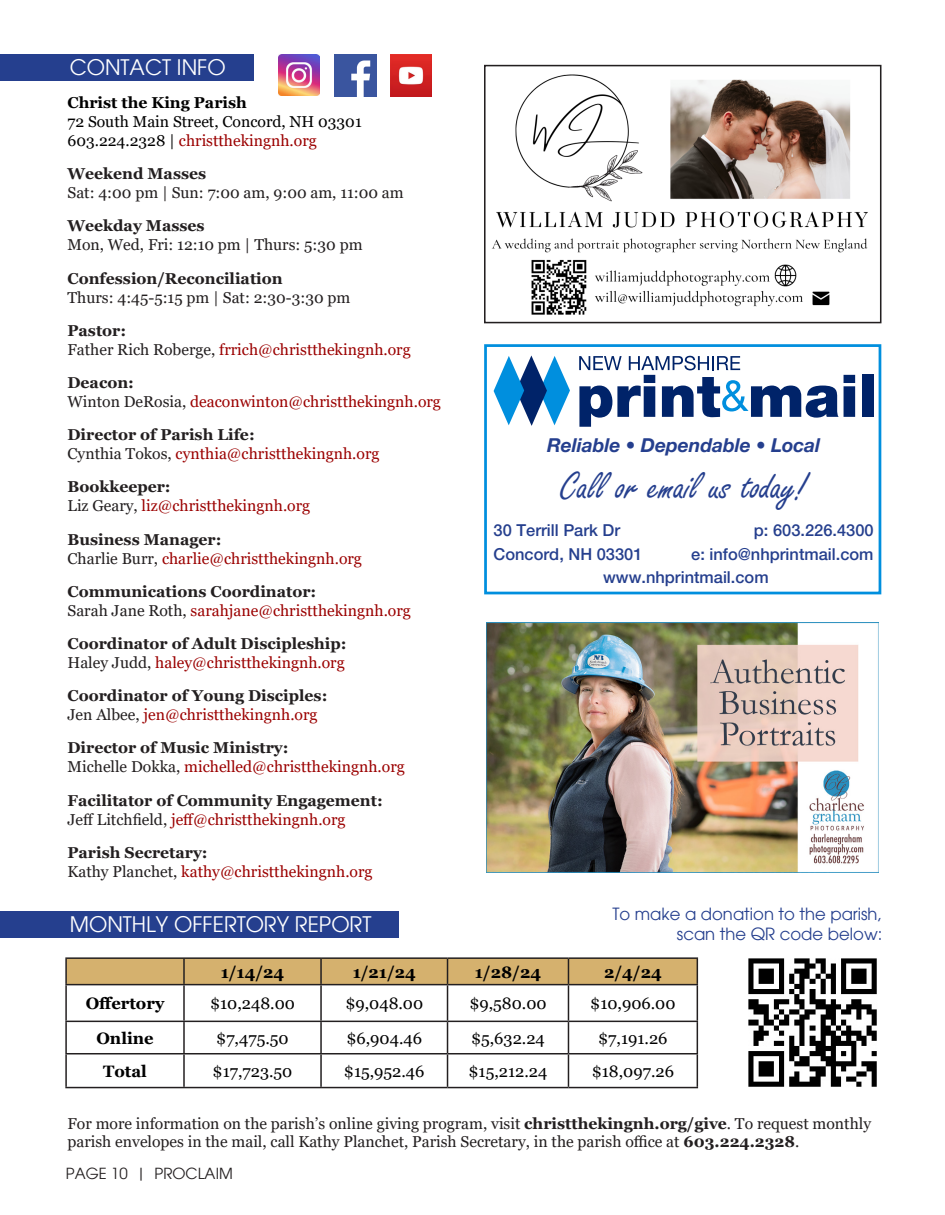
<style>
.page{position:relative;width:945px;height:1215px;background:#fff}
.page>*{position:absolute;margin:0;border:0;box-sizing:border-box;transform-origin:0 0}
.t1{font:41.25px "Freestyle Script";color:#253f8e}
.t2{font:21px "Avant Garde";color:#fff}
.t3{font:19.2px "Helvetica Neue LT 76 Bd It";color:#253f8e}
.Basic_Body{font:16.5px "Georgia";color:#000}
.t4{font:16.5px/23.4px "Helvetica Neue LT 65 Md";color:#253f8e}
.Basic_Body-2{font:700 16.5px "Georgia";color:#000}
.t5{font:16.5px "Avant Garde";color:#253f8e}
.Basic_Body-3{font:15.75px "Georgia";color:#9b0000}
.Basic_Body-4{font:15.75px/18.9px "Georgia";color:#231f20}
.Basic_Body-5{font:700 15.75px "Georgia";color:#231f20}
.Basic_Body-6{font:15.75px "Georgia";color:#000}
.Basic_Body-7{font:700 15.75px "Georgia";color:#000}
.t6{font:15px "Avant Garde";color:#231f20}
.s1{color:#000}
.s2{color:#231f20}
.s3{font-weight:700}
</style>
<div class="page">
<div style="left:0;top:54px;width:253px;height:27px;background:#253f8e"></div>
<div style="left:0;top:911px;width:398px;height:26px;background:#253f8e"></div>
<div style="left:484px;top:344px;width:397px;height:250px;border:3px solid #008fde"></div>
<div style="left:862px;top:375px;width:12px;height:42px;background:#002369"></div>
<svg style="left:579px;top:356px;width:276px;height:71px"></svg>
<svg style="left:494px;top:355px;width:76px;height:71px"></svg>
<hr style="left:65px;top:957px;width:119px;height:2px;background:#231f20">
<hr style="left:65px;top:959px;width:2px;height:25px;background:#231f20">
<hr style="left:184px;top:957px;width:137px;height:2px;background:#231f20">
<hr style="left:321px;top:957px;width:127px;height:2px;background:#231f20">
<hr style="left:448px;top:957px;width:120px;height:2px;background:#231f20">
<hr style="left:568px;top:957px;width:130px;height:2px;background:#231f20">
<svg style="left:66px;top:958px;width:632px;height:26px;background:#ccaa6a"></svg>
<hr style="left:65px;top:984px;width:119px;height:1px;background:#231f20">
<hr style="left:65px;top:985px;width:2px;height:36px;background:#231f20">
<hr style="left:184px;top:984px;width:137px;height:1px;background:#231f20">
<hr style="left:183px;top:985px;width:2px;height:36px;background:#231f20">
<hr style="left:321px;top:984px;width:127px;height:1px;background:#231f20">
<hr style="left:320px;top:985px;width:2px;height:36px;background:#231f20">
<hr style="left:448px;top:984px;width:120px;height:1px;background:#231f20">
<hr style="left:447px;top:985px;width:1px;height:36px;background:#231f20">
<hr style="left:568px;top:984px;width:130px;height:1px;background:#231f20">
<hr style="left:568px;top:985px;width:1px;height:36px;background:#231f20">
<hr style="left:697px;top:985px;width:1px;height:36px;background:#231f20">
<hr style="left:65px;top:1021px;width:119px;height:1px;background:#231f20">
<hr style="left:65px;top:1022px;width:2px;height:31px;background:#231f20">
<hr style="left:184px;top:1021px;width:137px;height:1px;background:#231f20">
<hr style="left:183px;top:1022px;width:2px;height:31px;background:#231f20">
<hr style="left:321px;top:1021px;width:127px;height:1px;background:#231f20">
<hr style="left:320px;top:1022px;width:2px;height:31px;background:#231f20">
<hr style="left:448px;top:1021px;width:120px;height:1px;background:#231f20">
<hr style="left:447px;top:1022px;width:1px;height:31px;background:#231f20">
<hr style="left:568px;top:1021px;width:130px;height:1px;background:#231f20">
<hr style="left:568px;top:1022px;width:1px;height:31px;background:#231f20">
<hr style="left:697px;top:1022px;width:1px;height:31px;background:#231f20">
<hr style="left:65px;top:1053px;width:119px;height:1px;background:#231f20">
<hr style="left:65px;top:1054px;width:2px;height:33px;background:#231f20">
<hr style="left:184px;top:1053px;width:137px;height:1px;background:#231f20">
<hr style="left:183px;top:1054px;width:2px;height:33px;background:#231f20">
<hr style="left:321px;top:1053px;width:127px;height:1px;background:#231f20">
<hr style="left:320px;top:1054px;width:2px;height:33px;background:#231f20">
<hr style="left:448px;top:1053px;width:120px;height:1px;background:#231f20">
<hr style="left:447px;top:1054px;width:1px;height:33px;background:#231f20">
<hr style="left:568px;top:1053px;width:130px;height:1px;background:#231f20">
<hr style="left:568px;top:1054px;width:1px;height:33px;background:#231f20">
<hr style="left:697px;top:1054px;width:1px;height:33px;background:#231f20">
<hr style="left:65px;top:1087px;width:119px;height:1px;background:#231f20">
<hr style="left:184px;top:1087px;width:137px;height:1px;background:#231f20">
<hr style="left:321px;top:1087px;width:127px;height:1px;background:#231f20">
<hr style="left:448px;top:1087px;width:120px;height:1px;background:#231f20">
<hr style="left:568px;top:1087px;width:130px;height:1px;background:#231f20">
<img style="left:487px;top:622px;width:392px;height:250px">
<img style="left:492px;top:74px;width:376px;height:241px">
<div style="left:484px;top:65px;width:398px;height:258px;border:2px solid #231f20"></div>
<img style="left:278px;top:54px;width:42px;height:42px">
<img style="left:391px;top:55px;width:41px;height:41px">
<img style="left:334px;top:55px;width:42px;height:41px">
<img style="left:748px;top:958px;width:129px;height:129px">
<p class="t2" style="left:70px;top:55px;width:157px">CONTACT INFO</p>
<p class="Basic_Body-7" style="left:68px;top:93px;width:181px">Christ the King Parish</p>
<p class="Basic_Body-6" style="left:68px;top:112px;width:296px">72 South Main Street, Concord, NH 03301</p>
<p class="Basic_Body-3" style="left:68px;top:131px;width:251px"><span class="s1">603.224.2328 |</span> christthekingnh.org</p>
<p class="Basic_Body-5" style="left:68px;top:164px;width:140px">Weekend Masses</p>
<p class="Basic_Body-4" style="left:68px;top:184px;width:338px">Sat: 4:00 pm | Sun: 7:00 am, 9:00 am, 11:00 am</p>
<p class="Basic_Body-5" style="left:68px;top:216px;width:139px">Weekday Masses</p>
<p class="Basic_Body-4" style="left:68px;top:236px;width:297px">Mon, Wed, Fri: 12:10 pm | Thurs: 5:30 pm</p>
<p class="Basic_Body-5" style="left:68px;top:268px;width:217px">Confession/Reconciliation</p>
<p class="Basic_Body-4" style="left:68px;top:288px;width:284px">Thurs: 4:45-5:15 pm | Sat: 2:30-3:30 pm</p>
<p class="Basic_Body-5" style="left:68px;top:320px;width:60px">Pastor:</p>
<p class="Basic_Body-3" style="left:68px;top:340px;width:345px"><span class="s2">Father Rich Roberge,</span> frrich@christthekingnh.org</p>
<p class="Basic_Body-5" style="left:68px;top:372px;width:68px">Deacon:</p>
<p class="Basic_Body-3" style="left:68px;top:392px;width:375px"><span class="s2">Winton DeRosia,</span> deaconwinton@christthekingnh.org</p>
<p class="Basic_Body-5" style="left:68px;top:425px;width:189px">Director of Parish Life:</p>
<p class="Basic_Body-3" style="left:68px;top:444px;width:314px"><span class="s2">Cynthia Tokos,</span> cynthia@christthekingnh.org</p>
<p class="Basic_Body-5" style="left:68px;top:477px;width:105px">Bookkeeper:</p>
<p class="Basic_Body-3" style="left:68px;top:496px;width:244px"><span class="s2">Liz Geary,</span> liz@christthekingnh.org</p>
<p class="Basic_Body-5" style="left:68px;top:529px;width:156px">Business Manager:</p>
<p class="Basic_Body-3" style="left:68px;top:549px;width:296px"><span class="s2">Charlie Burr,</span> charlie@christthekingnh.org</p>
<p class="Basic_Body-5" style="left:68px;top:581px;width:250px">Communications Coordinator:</p>
<p class="Basic_Body-3" style="left:68px;top:601px;width:345px"><span class="s2">Sarah Jane Roth,</span> sarahjane@christthekingnh.org</p>
<p class="Basic_Body-5" style="left:68px;top:633px;width:281px">Coordinator of Adult Discipleship:</p>
<p class="Basic_Body-3" style="left:68px;top:653px;width:279px"><span class="s2">Haley Judd,</span> haley@christthekingnh.org</p>
<p class="Basic_Body-5" style="left:68px;top:686px;width:261px">Coordinator of Young Disciples:</p>
<p class="Basic_Body-3" style="left:68px;top:705px;width:252px"><span class="s2">Jen Albee,</span> jen@christthekingnh.org</p>
<p class="Basic_Body-5" style="left:68px;top:738px;width:223px">Director of Music Ministry:</p>
<p class="Basic_Body-3" style="left:68px;top:757px;width:339px"><span class="s2">Michelle Dokka,</span> michelled@christthekingnh.org</p>
<p class="Basic_Body-5" style="left:68px;top:790px;width:317px">Facilitator of Community Engagement:</p>
<p class="Basic_Body-3" style="left:68px;top:810px;width:280px"><span class="s2">Jeff Litchfield,</span> jeff@christthekingnh.org</p>
<p class="Basic_Body-5" style="left:68px;top:842px;width:142px">Parish Secretary:</p>
<p class="Basic_Body-3" style="left:68px;top:862px;width:307px"><span class="s2">Kathy Planchet,</span> kathy@christthekingnh.org</p>
<p class="t2" style="left:70px;top:912px;width:303px">MONTHLY OFFERTORY REPORT</p>
<p class="t3" style="left:547px;top:434px;width:275px">Reliable • Dependable • Local</p>
<p class="t1" style="left:561px;top:464px;width:248px">Call or email us today!</p>
<p class="t4" style="left:494px;top:518px;width:128px">30 Terrill Park Dr</p>
<p class="t4" style="left:754px;top:518px;width:121px">p: 603.226.4300</p>
<p class="t4" style="left:494px;top:542px;width:150px">Concord, NH 03301</p>
<p class="t4" style="left:603px;top:542px;width:272px;text-indent:88px">e: info@nhprintmail.com www.nhprintmail.com</p>
<p class="t5" style="left:612px;top:904px;width:271px">To make a donation to the parish,</p>
<p class="t5" style="left:677px;top:924px;width:207px">scan the QR code below:</p>
<p class="Basic_Body-2" style="left:221px;top:961px;width:65px">1/14/24</p>
<p class="Basic_Body-2" style="left:353px;top:961px;width:65px">1/21/24</p>
<p class="Basic_Body-2" style="left:475px;top:961px;width:68px">1/28/24</p>
<p class="Basic_Body-2" style="left:604px;top:961px;width:59px">2/4/24</p>
<p class="Basic_Body-2" style="left:86px;top:993px;width:80px">Offertory</p>
<p class="Basic_Body" style="left:210px;top:994px;width:86px">$10,248.00</p>
<p class="Basic_Body" style="left:345px;top:994px;width:79px">$9,048.00</p>
<p class="Basic_Body" style="left:469px;top:994px;width:79px">$9,580.00</p>
<p class="Basic_Body" style="left:590px;top:994px;width:87px">$10,906.00</p>
<p class="Basic_Body-2" style="left:96px;top:1027px;width:59px">Online</p>
<p class="Basic_Body" style="left:216px;top:1028px;width:74px">$7,475.50</p>
<p class="Basic_Body" style="left:346px;top:1028px;width:77px">$6,904.46</p>
<p class="Basic_Body" style="left:471px;top:1028px;width:75px">$5,632.24</p>
<p class="Basic_Body" style="left:598px;top:1028px;width:71px">$7,191.26</p>
<p class="Basic_Body-2" style="left:103px;top:1061px;width:45px">Total</p>
<p class="Basic_Body" style="left:213px;top:1061px;width:81px">$17,723.50</p>
<p class="Basic_Body" style="left:344px;top:1061px;width:82px">$15,952.46</p>
<p class="Basic_Body" style="left:469px;top:1061px;width:80px">$15,212.24</p>
<p class="Basic_Body" style="left:592px;top:1061px;width:84px">$18,097.26</p>
<p class="Basic_Body-4" style="left:68px;top:1114px;width:805px">For more information on the parish’s online giving program, visit <span class="s3">christthekingnh.org/give</span>. To request monthly parish envelopes in the mail, call Kathy Planchet, Parish Secretary, in the parish office at <span class="s3">603.224.2328</span>.</p>
<p class="t6" style="left:66px;top:1164px;width:168px">PAGE 10 | PROCLAIM</p>
</div>
